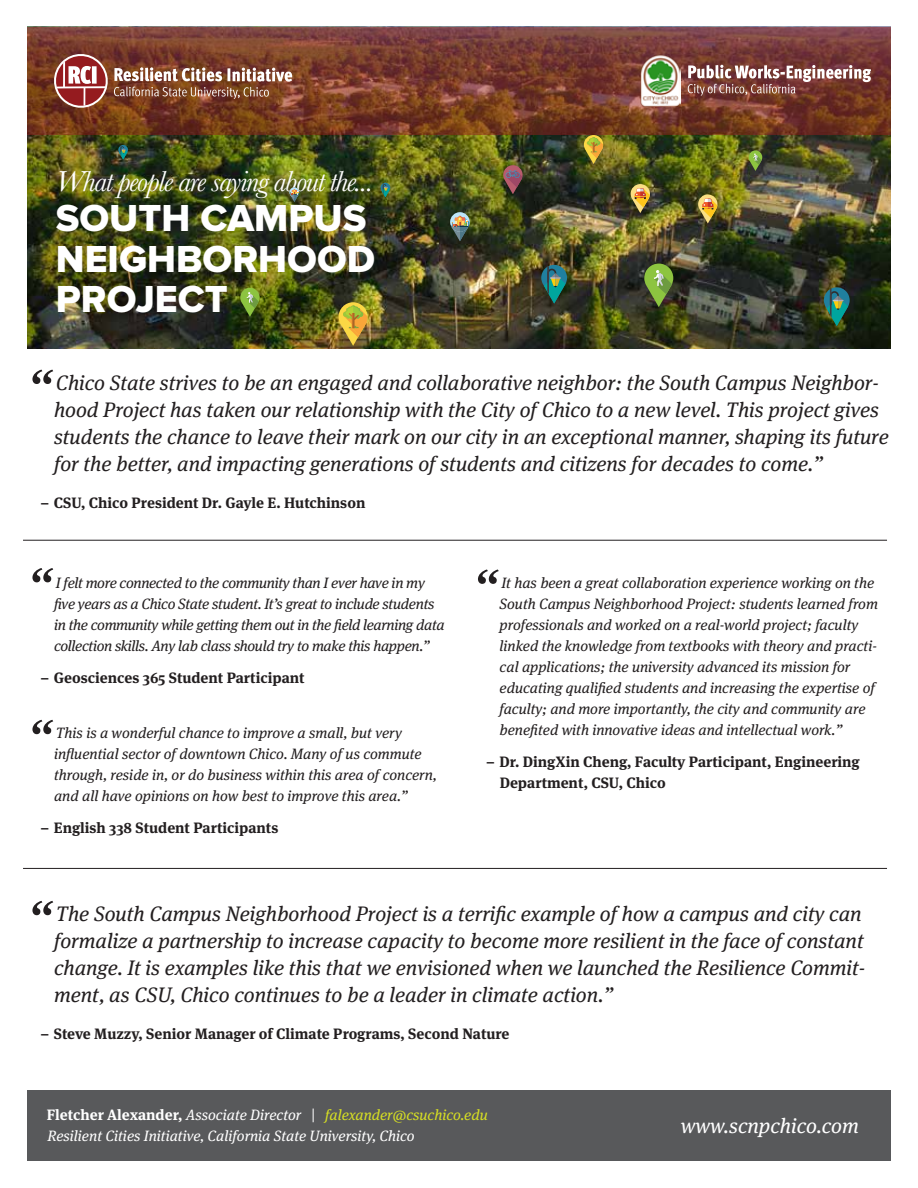
<style>
.page{position:relative;width:918px;height:1188px;background:#fff}
.page>*{position:absolute;margin:0;border:0;box-sizing:border-box;transform-origin:0 0}
.t1{font:italic 54px "Meta Serif OT";color:#231f20}
.t2{font:39px/40.5px "Proxima Nova Extrabld";color:#fff}
.t3{font:italic 30px "Baskerville";letter-spacing:-.04em;color:#fff}
.t4{font:italic 21px/27px "Meta Serif OT";color:#231f20}
.t5{font:italic 21px "Meta Serif OT";color:#fff}
.t6{font:italic 15px/21px "Meta Serif OT";color:#231f20}
.t7{font:700 15px/21px "Meta Serif OT";color:#231f20}
.t8{font:italic 15px/21px "Meta Serif OT";letter-spacing:-.02em;color:#231f20}
.t9{font:italic 15px/21px "Meta Serif OT";color:#fff}
.s1{font-weight:700;font-style:normal}
.s2{font-style:normal}
.s3{color:#d6de23}
</style>
<div class="page">
<img style="left:27px;top:26px;width:864px;height:322px">
<div style="left:27px;top:1091px;width:864px;height:70px;background:#58595b"></div>
<svg style="left:27px;top:27px;width:864px;height:108px;background:#783d2d"></svg>
<svg style="left:688px;top:65px;width:183px;height:31px;background:#976963"></svg>
<img style="left:640px;top:54px;width:41px;height:52px">
<svg style="left:381px;top:183px;width:9px;height:14px"></svg>
<svg style="left:118px;top:145px;width:10px;height:15px"></svg>
<svg style="left:541px;top:265px;width:26px;height:39px"></svg>
<svg style="left:824px;top:287px;width:26px;height:39px"></svg>
<svg style="left:503px;top:165px;width:20px;height:29px"></svg>
<svg style="left:339px;top:302px;width:29px;height:44px"></svg>
<svg style="left:584px;top:135px;width:19px;height:29px"></svg>
<svg style="left:698px;top:194px;width:20px;height:30px"></svg>
<svg style="left:631px;top:184px;width:19px;height:29px"></svg>
<svg style="left:644px;top:264px;width:29px;height:43px"></svg>
<svg style="left:240px;top:288px;width:20px;height:29px"></svg>
<svg style="left:749px;top:150px;width:13px;height:21px"></svg>
<svg style="left:450px;top:212px;width:20px;height:29px"></svg>
<svg style="left:289px;top:187px;width:10px;height:15px"></svg>
<hr style="left:23px;top:540px;width:864px;height:1px;background:#231f20">
<hr style="left:23px;top:868px;width:864px;height:1px;background:#231f20">
<svg style="left:51px;top:51px;width:241px;height:59px;background:#8f5745"></svg>
<div style="left:92px;top:66px;width:5px;height:18px;background:#fff"></div>
<h3 class="t3" style="left:56px;top:161px;width:319px">What people are saying about the...</h3>
<h2 class="t2" style="left:56px;top:199px;width:321px">SOUTH CAMPUS<br>NEIGHBORHOOD<br>PROJECT</h2>
<h1 class="t1" style="left:27px;top:358px;width:27px">“</h1>
<p class="t4" style="left:54px;top:369px;width:836px">Chico State strives to be an engaged and collaborative neighbor: the South Campus Neighbor&shy;hood Project has taken our relationship with the City of Chico to a new level. This project gives students the chance to leave their mark on our city in an exceptional manner, shaping its future for the better, and impacting generations of students and citizens for decades to come.”</p>
<p class="t7" style="left:41px;top:493px;width:326px">– CSU, Chico President Dr. Gayle E. Hutchinson</p>
<h1 class="t1" style="left:27px;top:556px;width:27px">“</h1>
<p class="t8" style="left:54px;top:573px;width:392px">I felt more connected to the community than I ever have in my five years as a Chico State student. It’s great to include students in the community while getting them out in the field learning data collection skills. Any lab class should try to make this happen.”</p>
<p class="t7" style="left:41px;top:667px;width:265px">– Geosciences 365 Student Participant</p>
<h1 class="t1" style="left:27px;top:708px;width:27px">“</h1>
<p class="t6" style="left:54px;top:723px;width:384px">This is a wonderful chance to improve a small, but very influential sector of downtown Chico. Many of us commute through, reside in, or do business within this area of concern, and all have opinions on how best to improve this area.”</p>
<p class="t7" style="left:41px;top:817px;width:239px">– English 338 Student Participants</p>
<h1 class="t1" style="left:472px;top:558px;width:27px">“</h1>
<p class="t6" style="left:500px;top:573px;width:380px">It has been a great collaboration experience working on the South Campus Neighborhood Project: students learned from professionals and worked on a real-world project; faculty linked the knowledge from textbooks with theory and practi&shy;cal applications; the university advanced its mission for educating qualified students and increasing the expertise of faculty; and more importantly, the city and community are benefited with innovative ideas and intellectual work.”</p>
<p class="t7" style="left:500px;top:751px;width:362px;text-indent:-14px">– Dr. DingXin Cheng, Faculty Participant, Engineering<br>Department, CSU, Chico</p>
<h1 class="t1" style="left:27px;top:889px;width:27px">“</h1>
<p class="t4" style="left:54px;top:901px;width:813px">The South Campus Neighborhood Project is a terrific example of how a campus and city can formalize a partnership to increase capacity to become more resilient in the face of constant change. It is examples like this that we envisioned when we launched the Resilience Commit&shy;ment, as CSU, Chico continues to be a leader in climate action.”</p>
<p class="t7" style="left:41px;top:1024px;width:470px">– Steve Muzzy, Senior Manager of Climate Programs, Second Nature</p>
<p class="t9" style="left:47px;top:1104px;width:443px"><span class="s1">Fletcher Alexander,</span> Associate Director <span class="s2">|</span> <span class="s3">falexander@csuchico.edu<br></span>Resilient Cities Initiative, California State University, Chico</p>
<p class="t5" style="left:681px;top:1114px;width:179px">www.scnpchico.com</p>
</div>
